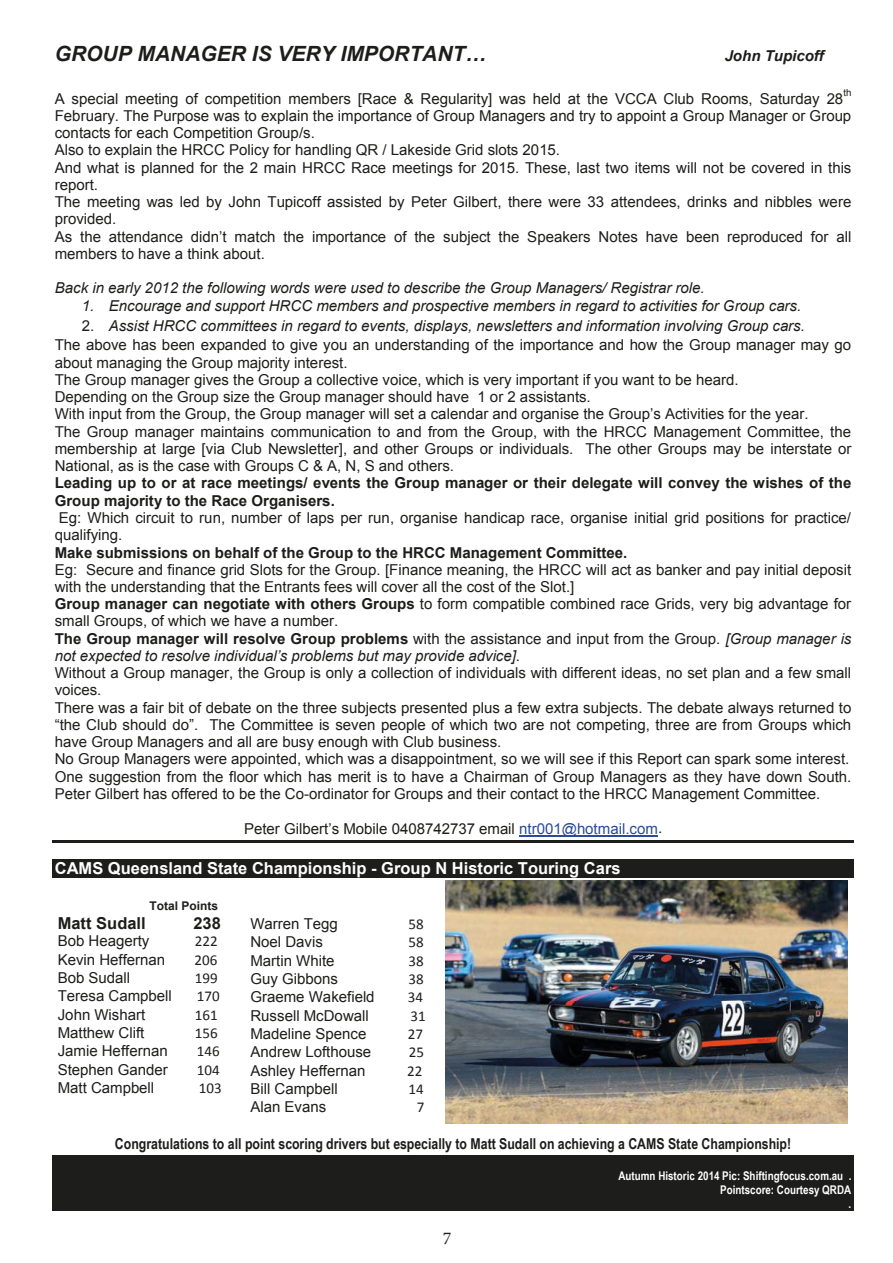
<style>
.page{position:relative;width:893px;height:1263px;background:#fff}
.page>*{position:absolute;margin:0;border:0;box-sizing:border-box;transform-origin:0 0}
.t1{font:italic 700 21px "Arial";color:#1d1d1b}
.t2{font:18px "Minion Pro";color:#1d1d1b}
.t3{font:700 16.5px "Arial";color:#fff}
.t4{font:700 16.5px "Arial";color:#1d1d1b}
.t5{font:15px/17.2px "Arial";color:#1d1d1b}
.t6{font:700 15px/17.2px "Arial";color:#1d1d1b}
.t7{font:italic 15px "Arial";color:#1d1d1b}
.t8{font:700 15px "Arial Narrow";color:#1d1d1b}
.t9{font:15px "Calibri";color:#1d1d1b}
.t10{font:italic 700 15px "Arial";color:#1d1d1b}
.t11{font:700 12px/13.8px "Arial Narrow";color:#fff;text-align:right}
.t12{font:700 12px "Arial";color:#1d1d1b}
.t13{font:9.75px "Arial";color:#1d1d1b}
.s1{font-style:italic}
.s2{font-weight:700}
.s3{color:#2a4b9b}
</style>
<div class="page">
<hr style="left:519px;top:835px;width:139px;height:1px;background:#2a4b9b">
<hr style="left:53px;top:841px;width:801px;height:2px;background:#1d1d1b">
<div style="left:53px;top:859px;width:801px;height:19px;background:#1d1d1b"></div>
<div style="left:53px;top:1155px;width:801px;height:14px;background:#1d1d1b"></div>
<div style="left:53px;top:1169px;width:801px;height:14px;background:#1d1d1b"></div>
<div style="left:53px;top:1183px;width:801px;height:13px;background:#1d1d1b"></div>
<div style="left:53px;top:1196px;width:801px;height:14px;background:#1d1d1b"></div>
<img style="left:446px;top:880px;width:401px;height:243px">
<h1 class="t1" style="left:55px;top:40px;width:433px">GROUP MANAGER IS VERY IMPORTANT…</h1>
<p class="t10" style="left:725px;top:46px;width:101px">John Tupicoff</p>
<p class="t5" style="left:55px;top:90px;width:790px">A special meeting of competition members [Race &amp; Regularity] was held at the VCCA Club Rooms, Saturday 28</p>
<p class="t13" style="left:843px;top:86px;width:10px">th</p>
<p class="t5" style="left:55px;top:107px;width:798px">February. The Purpose was to explain the importance of Group Managers and try to appoint a Group Manager or Group contacts for each Competition Group/s.<br>Also to explain the HRCC Policy for handling QR / Lakeside Grid slots 2015.<br>And what is planned for the 2 main HRCC Race meetings for 2015. These, last two items will not be covered in this report.<br>The meeting was led by John Tupicoff assisted by Peter Gilbert, there were 33 attendees, drinks and nibbles were provided.<br>As the attendance didn’t match the importance of the subject the Speakers Notes have been reproduced for all members to have a think about.</p>
<p class="t7" style="left:55px;top:278px;width:651px">Back in early 2012 the following words were used to describe the Group Managers/ Registrar role.</p>
<p class="t7" style="left:82px;top:296px;width:721px">1. Encourage and support HRCC members and prospective members in regard to activities for Group cars.</p>
<p class="t5" style="left:55px;top:316px;width:798px;line-height:19.8px;text-indent:27px">2. <span class="s1">Assist HRCC committees in regard to events, displays, newsletters and information involving Group cars.<br></span>The above has been expanded to give you an understanding of the importance and how the Group manager may go</p>
<p class="t5" style="left:55px;top:354px;width:798px">about managing the Group majority interest.<br>The Group manager gives the Group a collective voice, which is very important if you want to be heard.<br>Depending on the Group size the Group manager should have 1 or 2 assistants.<br>With input from the Group, the Group manager will set a calendar and organise the Group’s Activities for the year.<br>The Group manager maintains communication to and from the Group, with the HRCC Management Committee, the membership at large [via Club Newsletter], and other Groups or individuals. The other Groups may be interstate or National, as is the case with Groups C &amp; A, N, S and others.</p>
<p class="t6" style="left:55px;top:475px;width:798px">Leading up to or at race meetings/ events the Group manager or their delegate will convey the wishes of the<br>Group majority to the Race Organisers.</p>
<p class="t5" style="left:55px;top:509px;width:798px">Eg: Which circuit to run, number of laps per run, organise handicap race, organise initial grid positions for practice/ qualifying.</p>
<p class="t6" style="left:55px;top:544px;width:574px">Make submissions on behalf of the Group to the HRCC Management Committee.</p>
<p class="t5" style="left:55px;top:561px;width:798px">Eg: Secure and finance grid Slots for the Group. [Finance meaning, the HRCC will act as banker and pay initial deposit with the understanding that the Entrants fees will cover all the cost of the Slot.]<br><span class="s2">Group manager can negotiate with others Groups</span> to form compatible combined race Grids, very big advantage for small Groups, of which we have a number.<br><span class="s2">The Group manager will resolve Group problems</span> with the assistance and input from the Group. <span class="s1">[Group manager is not expected to resolve individual’s problems but may provide advice]</span>.<br>Without a Group manager, the Group is only a collection of individuals with different ideas, no set plan and a few small voices.<br>There was a fair bit of debate on the three subjects presented plus a few extra subjects. The debate always returned to “the Club should do”. The Committee is seven people of which two are not competing, three are from Groups which have Group Managers and all are busy enough with Club business.<br>No Group Managers were appointed, which was a disappointment, so we will see if this Report can spark some interest.<br>One suggestion from the floor which has merit is to have a Chairman of Group Managers as they have down South.<br>Peter Gilbert has offered to be the Co-ordinator for Groups and their contact to the HRCC Management Committee.</p>
<p class="t5" style="left:244px;top:820px;width:420px">Peter Gilbert’s Mobile 0408742737 email <span class="s3">ntr001@hotmail.com</span>.</p>
<p class="t3" style="left:55px;top:858px;width:567px">CAMS Queensland State Championship - Group N Historic Touring Cars</p>
<p class="t12" style="left:149px;top:898px;width:70px">Total Points</p>
<p class="t4" style="left:58px;top:912px;width:90px">Matt Sudall</p>
<p class="t4" style="left:193px;top:912px;width:29px">238</p>
<p class="t5" style="left:58px;top:933px;width:93px">Bob Heagerty</p>
<p class="t9" style="left:195px;top:932px;width:24px">222</p>
<p class="t5" style="left:58px;top:951px;width:109px">Kevin Heffernan</p>
<p class="t9" style="left:194px;top:950px;width:24px">206</p>
<p class="t5" style="left:58px;top:969px;width:74px">Bob Sudall</p>
<p class="t9" style="left:195px;top:968px;width:24px">199</p>
<p class="t5" style="left:58px;top:987px;width:116px">Teresa Campbell</p>
<p class="t9" style="left:197px;top:987px;width:24px">170</p>
<p class="t5" style="left:58px;top:1006px;width:89px">John Wishart</p>
<p class="t9" style="left:195px;top:1005px;width:24px">161</p>
<p class="t5" style="left:58px;top:1024px;width:88px">Matthew Clift</p>
<p class="t9" style="left:195px;top:1023px;width:24px">156</p>
<p class="t5" style="left:58px;top:1042px;width:111px">Jamie Heffernan</p>
<p class="t9" style="left:197px;top:1042px;width:24px">146</p>
<p class="t5" style="left:58px;top:1061px;width:111px">Stephen Gander</p>
<p class="t9" style="left:197px;top:1060px;width:24px">104</p>
<p class="t5" style="left:58px;top:1079px;width:98px">Matt Campbell</p>
<p class="t9" style="left:199px;top:1078px;width:24px">103</p>
<p class="t5" style="left:250px;top:915px;width:89px">Warren Tegg</p>
<p class="t9" style="left:408px;top:915px;width:17px">58</p>
<p class="t5" style="left:250px;top:934px;width:74px">Noel Davis</p>
<p class="t9" style="left:408px;top:933px;width:17px">58</p>
<p class="t5" style="left:250px;top:952px;width:86px">Martin White</p>
<p class="t9" style="left:408px;top:951px;width:17px">38</p>
<p class="t5" style="left:250px;top:970px;width:89px">Guy Gibbons</p>
<p class="t9" style="left:408px;top:969px;width:17px">38</p>
<p class="t5" style="left:250px;top:989px;width:126px">Graeme Wakefield</p>
<p class="t9" style="left:408px;top:988px;width:17px">34</p>
<p class="t5" style="left:250px;top:1007px;width:120px">Russell McDowall</p>
<p class="t9" style="left:410px;top:1006px;width:17px">31</p>
<p class="t5" style="left:250px;top:1025px;width:117px">Madeline Spence</p>
<p class="t9" style="left:408px;top:1025px;width:17px">27</p>
<p class="t5" style="left:250px;top:1044px;width:122px">Andrew Lofthouse</p>
<p class="t9" style="left:409px;top:1043px;width:17px">25</p>
<p class="t5" style="left:250px;top:1062px;width:116px">Ashley Heffernan</p>
<p class="t9" style="left:407px;top:1061px;width:17px">22</p>
<p class="t5" style="left:250px;top:1080px;width:89px">Bill Campbell</p>
<p class="t9" style="left:408px;top:1079px;width:17px">14</p>
<p class="t5" style="left:250px;top:1098px;width:77px">Alan Evans</p>
<p class="t9" style="left:417px;top:1098px;width:9px">7</p>
<p class="t8" style="left:115px;top:1133px;width:678px">Congratulations to all point scoring drivers but especially to Matt Sudall on achieving a CAMS State Championship!</p>
<p class="t11" style="left:618px;top:1168px;width:235px">Autumn Historic 2014 Pic: Shiftingfocus.com.au .<br>Pointscore: Courtesy QRDA<br>.</p>
<p class="t2" style="left:443px;top:1226px;width:10px">7</p>
</div>
